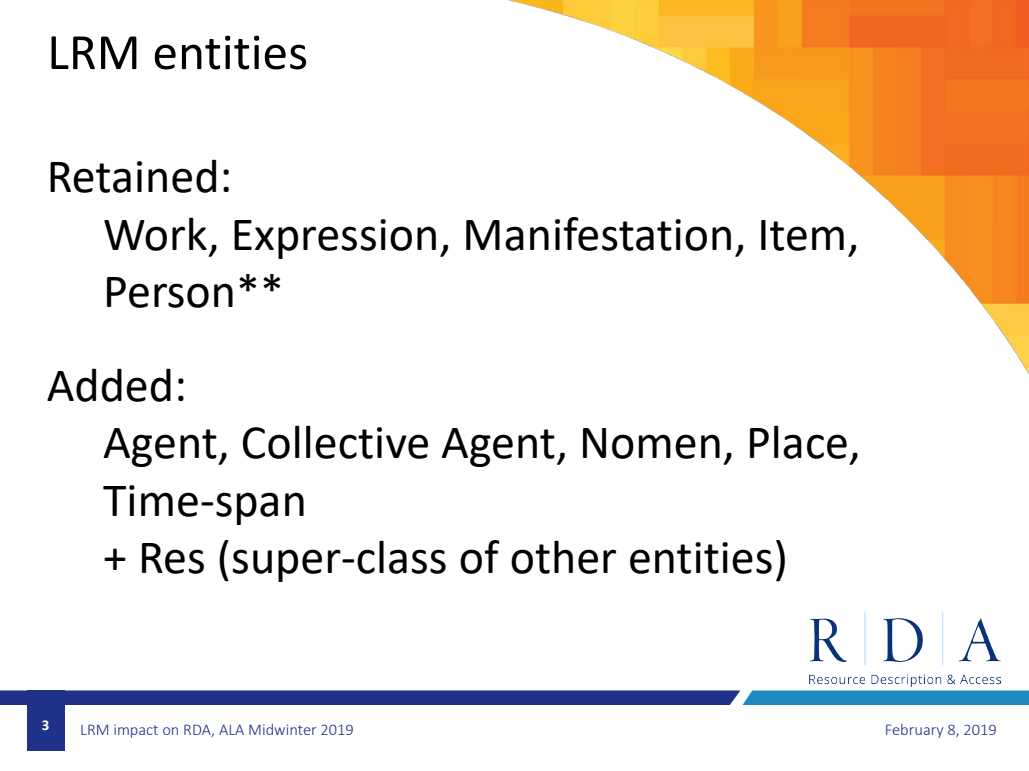
<style>
.page{position:relative;width:1029px;height:771px;background:#fff}
.page>*{position:absolute;margin:0;border:0;box-sizing:border-box;transform-origin:0 0}
.t1{font:51.4px "Calibri";color:#000}
.t2{font:48px/57.6px "Calibri";color:#000}
.t3{font:300 16.4px "Calibri";color:#203189}
.t4{font:700 15px "Calibri";color:#fff}
</style>
<div class="page">
<svg style="left:0;top:690px;width:1028px;height:15px;background:#28529d"></svg>
<div style="left:27px;top:690px;width:37px;height:61px;background:#203189"></div>
<img style="left:809px;top:613px;width:191px;height:73px">
<img style="left:508px;top:0;width:520px;height:373px">
<p class="t1" style="left:47px;top:16px;width:262px">LRM entities</p>
<p class="t2" style="left:103px;top:146px;width:757px;text-indent:-56px">Retained:<br>Work, Expression, Manifestation, Item,<br>Person**</p>
<p class="t2" style="left:103px;top:355px;width:759px;text-indent:-56px">Added:<br>Agent, Collective Agent, Nomen, Place,<br>Time-span<br>+ Res (super-class of other entities)</p>
<p class="t4" style="left:42px;top:714px;width:9px">3</p>
<p class="t3" style="left:80px;top:719px;width:275px">LRM impact on RDA, ALA Midwinter 2019</p>
<p class="t3" style="left:884px;top:719px;width:113px">February 8, 2019</p>
</div>
